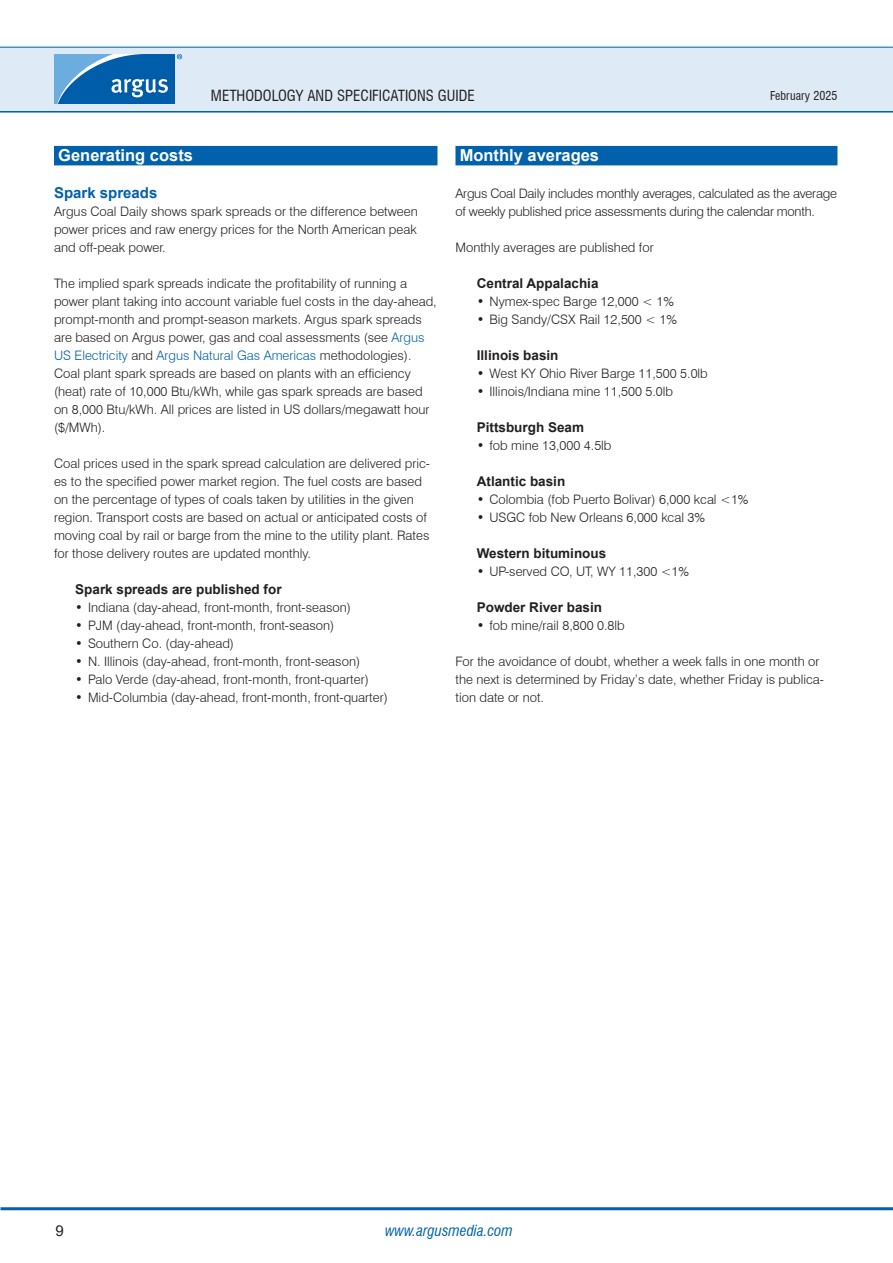
<style>
.page{position:relative;width:893px;height:1263px;background:#fff}
.page>*{position:absolute;margin:0;border:0;box-sizing:border-box;transform-origin:0 0}
.H1_-_Section_header_-_WOB{font:700 16.5px "Arial";color:#fff}
.t1{font:condensed 15px "Swiss 721 BT";color:#231f20}
.t2{font:italic condensed 15px "Swiss 721 BT";color:#0161aa}
.H2_-_Bold_headline_-_old_H4{font:700 15px "Arial";color:#0161aa}
.t3{font:15px "Arial";color:#231f20}
.B1_-_Bullet_list_header_-_old_H6{font:700 13.5px "Arial";color:#231f20}
.P1_-_Body_Text{font:300 13.05px/18px "Swiss 721 BT";color:#231f20}
.P1_-_Body_Text-2{font:300 13.05px/18px "Swiss 721 BT";letter-spacing:-.02em;color:#231f20}
.t4{font:condensed 12px "Swiss 721 BT";color:#231f20}
.s1{color:#0161aa}
</style>
<div class="page">
<hr style="left:0;top:110px;width:893px;height:3px;background:#0161aa">
<div style="left:0;top:47px;width:893px;height:64px;background:#deebf7"></div>
<hr style="left:0;top:47px;width:893px;height:1px;background:#0161aa">
<hr style="left:1px;top:1207px;width:892px;height:3px;background:#0161aa">
<svg style="left:54px;top:54px;width:128px;height:50px;background:#3883c0"></svg>
<div style="left:54px;top:146px;width:383px;height:19px;background:#0161aa"></div>
<div style="left:455px;top:146px;width:382px;height:19px;background:#0161aa"></div>
<p class="t1" style="left:211px;top:86px;width:265px">METHODOLOGY AND SPECIFICATIONS GUIDE</p>
<p class="t4" style="left:770px;top:88px;width:69px">February 2025</p>
<p class="H1_-_Section_header_-_WOB" style="left:58px;top:144px;width:136px">Generating costs</p>
<p class="H2_-_Bold_headline_-_old_H4" style="left:54px;top:182px;width:105px">Spark spreads</p>
<p class="P1_-_Body_Text" style="left:54px;top:202px;width:365px;text-align:justify">Argus Coal Daily shows spark spreads or the difference between power prices and raw energy prices for the North American peak and off-peak power.</p>
<p class="P1_-_Body_Text" style="left:54px;top:274px;width:384px">The implied spark spreads indicate the profitability of running a power plant taking into account variable fuel costs in the day-ahead, prompt-month and prompt-season markets. Argus spark spreads are based on Argus power, gas and coal assessments (see <span class="s1">Argus US Electricity</span> and <span class="s1">Argus Natural Gas Americas</span> methodologies).<br>Coal plant spark spreads are based on plants with an efficiency (heat) rate of 10,000 Btu/kWh, while gas spark spreads are based on 8,000 Btu/kWh. All prices are listed in US dollars/megawatt hour ($/MWh).</p>
<p class="P1_-_Body_Text" style="left:54px;top:454px;width:378px">Coal prices used in the spark spread calculation are delivered pric&shy;es to the specified power market region. The fuel costs are based on the percentage of types of coals taken by utilities in the given region. Transport costs are based on actual or anticipated costs of moving coal by rail or barge from the mine to the utility plant. Rates for those delivery routes are updated monthly.</p>
<p class="B1_-_Bullet_list_header_-_old_H6" style="left:75px;top:580px;width:208px">Spark spreads are published for</p>
<p class="P1_-_Body_Text" style="left:75px;top:598px;width:277px">• Indiana (day-ahead, front-month, front-season)</p>
<p class="P1_-_Body_Text" style="left:75px;top:616px;width:260px">• PJM (day-ahead, front-month, front-season)</p>
<p class="P1_-_Body_Text" style="left:75px;top:634px;width:160px">• Southern Co. (day-ahead)</p>
<p class="P1_-_Body_Text" style="left:75px;top:652px;width:286px">• N. Illinois (day-ahead, front-month, front-season)</p>
<p class="P1_-_Body_Text" style="left:75px;top:670px;width:295px">• Palo Verde (day-ahead, front-month, front-quarter)</p>
<p class="P1_-_Body_Text" style="left:75px;top:688px;width:314px">• Mid-Columbia (day-ahead, front-month, front-quarter)</p>
<p class="H1_-_Section_header_-_WOB" style="left:460px;top:144px;width:141px">Monthly averages</p>
<p class="P1_-_Body_Text-2" style="left:455px;top:184px;width:383px">Argus Coal Daily includes monthly averages, calculated as the average of weekly published price assessments during the calendar month.</p>
<p class="P1_-_Body_Text" style="left:455px;top:238px;width:200px">Monthly averages are published for</p>
<p class="B1_-_Bullet_list_header_-_old_H6" style="left:477px;top:274px;width:123px">Central Appalachia</p>
<p class="P1_-_Body_Text" style="left:477px;top:292px;width:199px">• Nymex-spec Barge 12,000 &lt; 1%</p>
<p class="P1_-_Body_Text" style="left:477px;top:310px;width:202px">• Big Sandy/CSX Rail 12,500 &lt; 1%</p>
<p class="B1_-_Bullet_list_header_-_old_H6" style="left:477px;top:346px;width:83px">Illinois basin</p>
<p class="P1_-_Body_Text" style="left:477px;top:364px;width:233px">• West KY Ohio River Barge 11,500 5.0lb</p>
<p class="P1_-_Body_Text" style="left:477px;top:382px;width:198px">• Illinois/Indiana mine 11,500 5.0lb</p>
<p class="B1_-_Bullet_list_header_-_old_H6" style="left:477px;top:418px;width:109px">Pittsburgh Seam</p>
<p class="P1_-_Body_Text" style="left:477px;top:436px;width:136px">• fob mine 13,000 4.5lb</p>
<p class="B1_-_Bullet_list_header_-_old_H6" style="left:477px;top:472px;width:90px">Atlantic basin</p>
<p class="P1_-_Body_Text" style="left:477px;top:490px;width:273px">• Colombia (fob Puerto Bolivar) 6,000 kcal &lt;1%</p>
<p class="P1_-_Body_Text" style="left:477px;top:508px;width:230px">• USGC fob New Orleans 6,000 kcal 3%</p>
<p class="B1_-_Bullet_list_header_-_old_H6" style="left:477px;top:544px;width:131px">Western bituminous</p>
<p class="P1_-_Body_Text" style="left:477px;top:562px;width:214px">• UP-served CO, UT, WY 11,300 &lt;1%</p>
<p class="B1_-_Bullet_list_header_-_old_H6" style="left:477px;top:598px;width:127px">Powder River basin</p>
<p class="P1_-_Body_Text" style="left:477px;top:616px;width:149px">• fob mine/rail 8,800 0.8lb</p>
<p class="P1_-_Body_Text" style="left:455px;top:652px;width:370px">For the avoidance of doubt, whether a week falls in one month or the next is determined by Friday’s date, whether Friday is publica&shy;tion date or not.</p>
<p class="t3" style="left:55px;top:1220px;width:10px">9</p>
<p class="t2" style="left:385px;top:1221px;width:129px">www.argusmedia.com</p>
</div>
